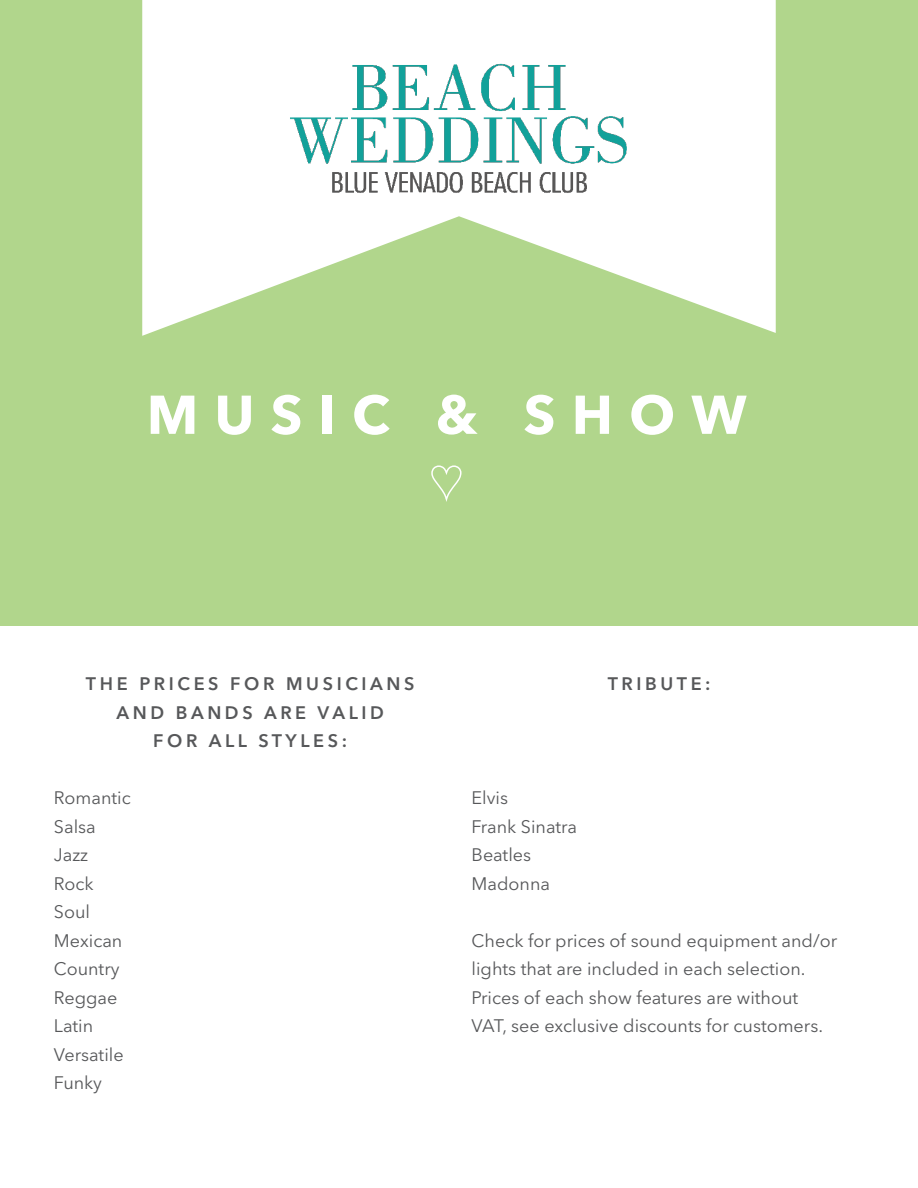
<style>
.page{position:relative;width:918px;height:1188px;background:#fff}
.page>*{position:absolute;margin:0;border:0;box-sizing:border-box;transform-origin:0 0}
.t1{font:700 54px "Avenir Next LT Pro";letter-spacing:.3em;color:#fff}
.t2{font:18px/28.5px "Avenir Next LT Pro";color:#57585a}
.t3{font:600 18px/28.5px "Avenir Next LT Pro";letter-spacing:.2em;color:#57585a;text-align:center}
</style>
<div class="page">
<div style="left:0;top:0;width:918px;height:625px;background:#b1d68c"></div>
<svg style="left:431px;top:465px;width:31px;height:37px"></svg>
<svg style="left:142px;top:0;width:634px;height:336px;fill:#fff"></svg>
<img style="left:280px;top:53px;width:358px;height:193px">
<h1 class="t1" style="left:147px;top:382px;width:601px">MUSIC &amp; SHOW</h1>
<p class="t3" style="left:86px;top:670px;width:330px">THE PRICES FOR MUSICIANS<br>AND BANDS ARE VALID<br>FOR ALL STYLES:</p>
<p class="t2" style="left:54px;top:784px;width:78px">Romantic<br>Salsa<br>Jazz<br>Rock<br>Soul<br>Mexican<br>Country<br>Reggae<br>Latin<br>Versatile<br>Funky</p>
<p class="t3" style="left:608px;top:669px;width:104px">TRIBUTE:</p>
<p class="t2" style="left:472px;top:784px;width:107px">Elvis<br>Frank Sinatra<br>Beatles<br>Madonna</p>
<p class="t2" style="left:472px;top:926px;width:367px">Check for prices of sound equipment and/or lights that are included in each selection.<br>Prices of each show features are without VAT, see exclusive discounts for customers.</p>
</div>
